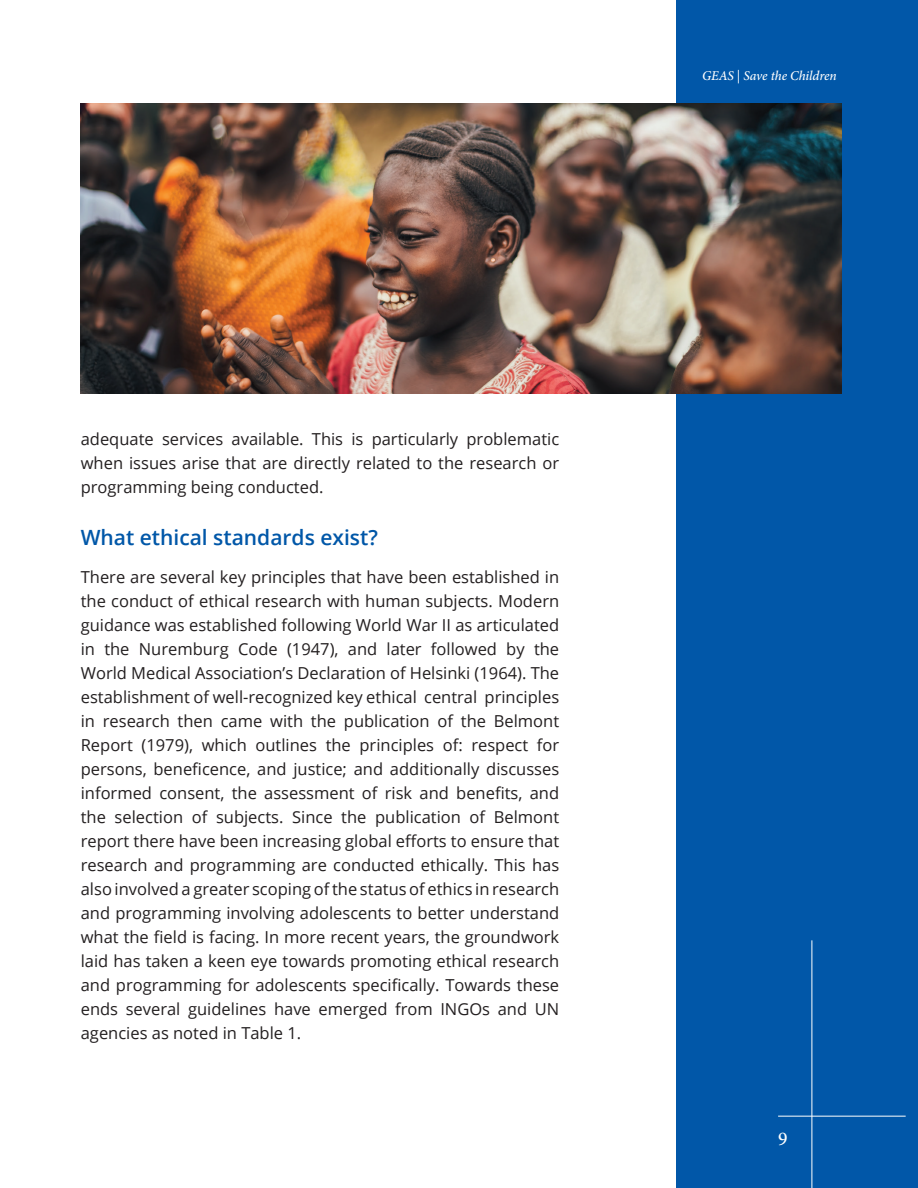
<style>
.page{position:relative;width:918px;height:1188px;background:#fff}
.page>*{position:absolute;margin:0;border:0;box-sizing:border-box;transform-origin:0 0}
.t1{font:600 21px "Open Sans";color:#0157a8}
.t2{font:500 19.5px "Minion Pro";color:#fff}
.t3{font:16.5px/24px "Open Sans";color:#231f20;text-align:justify}
.t4{font:italic 500 13.5px "Minion Pro";letter-spacing:-.005em;color:#fff}
</style>
<div class="page">
<div style="left:676px;top:0;width:242px;height:1188px;background:#0157a8"></div>
<img style="left:81px;top:103px;width:761px;height:290px">
<hr style="left:812px;top:940px;width:1px;height:248px;background:#fff">
<hr style="left:778px;top:1116px;width:128px;height:1px;background:#fff">
<p class="t3" style="left:81px;top:427px;width:480px">adequate services available. This is particularly problematic when issues arise that are directly related to the research or programming being conducted.</p>
<p class="t1" style="left:81px;top:523px;width:299px">What ethical standards exist?</p>
<p class="t3" style="left:81px;top:564px;width:480px">There are several key principles that have been established in the conduct of ethical research with human subjects. Modern guidance was established following World War II as articulated in the Nuremburg Code (1947), and later followed by the World Medical Association’s Declaration of Helsinki (1964). The establishment of well-recognized key ethical central principles in research then came with the publication of the Belmont Report (1979), which outlines the principles of: respect for persons, beneficence, and justice; and additionally discusses informed consent, the assessment of risk and benefits, and the selection of subjects. Since the publication of Belmont report there have been increasing global efforts to ensure that research and programming are conducted ethically. This has also involved a greater scoping of the status of ethics in research and programming involving adolescents to better understand what the field is facing. In more recent years, the groundwork laid has taken a keen eye towards promoting ethical research and programming for adolescents specifically. Towards these ends several guidelines have emerged from INGOs and UN agencies as noted in Table 1.</p>
<p class="t4" style="left:702px;top:67px;width:136px">GEAS | Save the Children</p>
<p class="t2" style="left:778px;top:1125px;width:11px">9</p>
</div>
